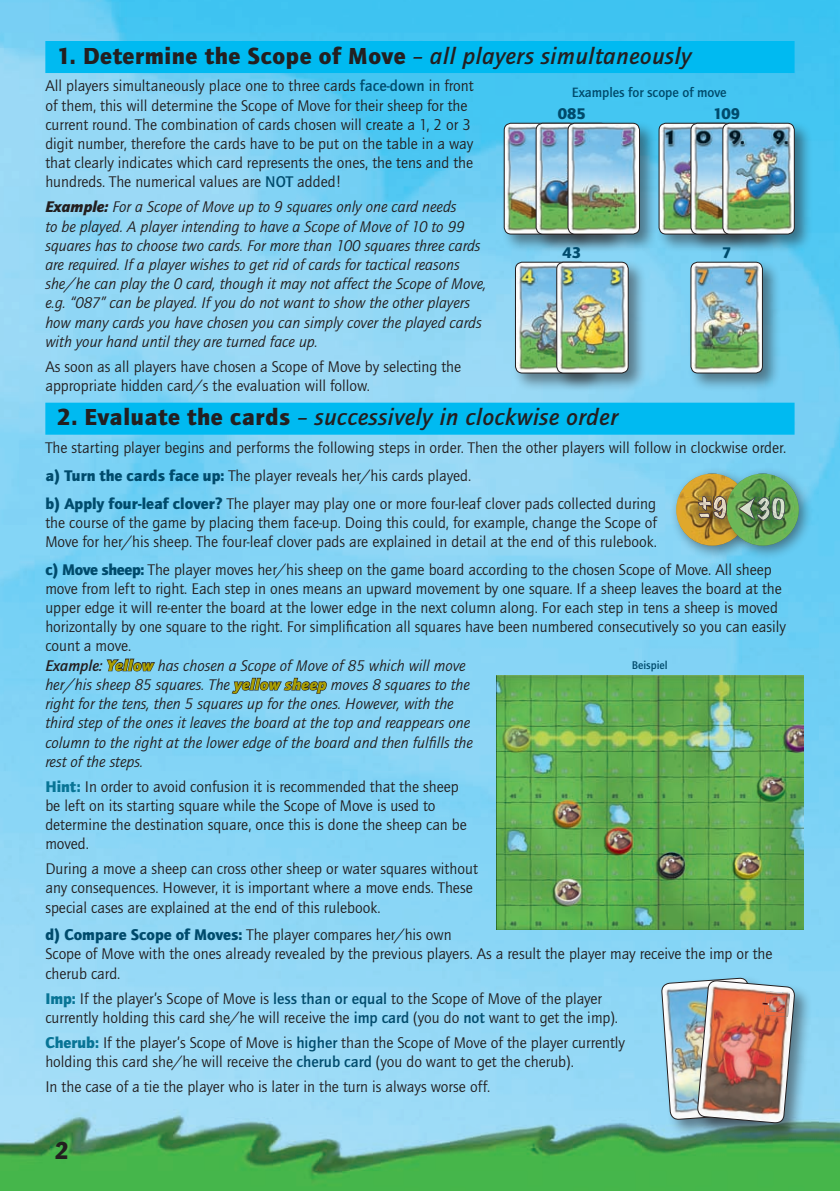
<style>
.page{position:relative;width:840px;height:1191px;background:#fff}
.page>*{position:absolute;margin:0;border:0;box-sizing:border-box;transform-origin:0 0}
.t1{font:900 24px "Quay Itc T";letter-spacing:.025em;color:#231f20}
.t2{font:italic 700 24px "Quay Itc T";letter-spacing:.025em;color:#231f20}
.t3{font:condensed 24px "Franklin Gothic";color:#231f20}
.t4{font:16px/19.2px "Quay Itc T";color:#231f20}
.t5{font:italic 16px/19.2px "Quay Itc T";color:#231f20}
.t6{font:900 16px "Quay Itc T";color:#004b6c}
.t7{font:700 14px "Quay Itc T";color:#004b6c}
.t8{font:700 11.6px "Quay Itc T";color:#004b6c}
.s1{font-weight:700;font-style:italic}
.s2{font-weight:700;color:#004b6c}
.s3{font-weight:900}
.s4{font-weight:900;font-style:normal}
.s5{font-weight:900;color:#004b6c}
.s6{font-weight:900;font-style:italic;color:#ab9f01}
.s7{font-style:italic}
.s8{font-weight:900;color:#087495}
</style>
<div class="page">
<img style="left:0;top:0;width:840px;height:1191px">
<div style="left:45px;top:41px;width:749px;height:32px;background:#00baf1"></div>
<div style="left:45px;top:403px;width:749px;height:32px;background:#00baf1"></div>
<svg style="left:106px;top:656px;width:50px;height:24px"></svg>
<svg style="left:231px;top:673px;width:96px;height:37px;background:#78b9d5"></svg>
<img style="left:495px;top:676px;width:308px;height:254px">
<div style="left:658px;top:975px;width:117px;height:163px;background:#231f20;opacity:.5"></div>
<div style="left:694px;top:977px;width:117px;height:163px;background:#231f20;opacity:.5"></div>
<div style="left:512px;top:259px;width:93px;height:133px;background:#231f20;opacity:.5"></div>
<div style="left:553px;top:259px;width:94px;height:133px;background:#231f20;opacity:.5"></div>
<img style="left:515px;top:262px;width:112px;height:111px">
<div style="left:556px;top:262px;width:72px;height:111px;border:1px solid #231f20;border-radius:7px"></div>
<div style="left:501px;top:120px;width:93px;height:133px;background:#231f20;opacity:.5"></div>
<div style="left:532px;top:120px;width:94px;height:133px;background:#231f20;opacity:.5"></div>
<div style="left:564px;top:120px;width:94px;height:133px;background:#231f20;opacity:.5"></div>
<img style="left:504px;top:123px;width:135px;height:111px">
<div style="left:567px;top:123px;width:72px;height:111px;border:1px solid #231f20;border-radius:7px"></div>
<div style="left:655px;top:120px;width:94px;height:133px;background:#231f20;opacity:.5"></div>
<div style="left:687px;top:120px;width:94px;height:133px;background:#231f20;opacity:.5"></div>
<div style="left:719px;top:120px;width:93px;height:133px;background:#231f20;opacity:.5"></div>
<img style="left:658px;top:123px;width:135px;height:111px">
<div style="left:722px;top:123px;width:72px;height:111px;border:1px solid #231f20;border-radius:7px"></div>
<div style="left:687px;top:259px;width:94px;height:133px;background:#231f20;opacity:.5"></div>
<img style="left:690px;top:262px;width:72px;height:111px">
<div style="left:690px;top:262px;width:72px;height:111px;border:1px solid #231f20;border-radius:7px"></div>
<div style="left:668px;top:466px;width:93px;height:93px;background:#231f20;opacity:.5"></div>
<svg style="left:675px;top:473px;width:44px;height:72px;background:#b3a05a"></svg>
<img style="left:712px;top:496px;width:7px;height:23px">
<img style="left:697px;top:496px;width:14px;height:14px">
<svg style="left:698px;top:513px;width:11px;height:5px"></svg>
<div style="left:719px;top:466px;width:93px;height:93px;background:#231f20;opacity:.5"></div>
<svg style="left:726px;top:473px;width:72px;height:72px;background:#68a264"></svg>
<img style="left:737px;top:496px;width:32px;height:25px">
<img style="left:757px;top:498px;width:12px;height:22px">
<img style="left:771px;top:497px;width:13px;height:23px">
<img style="left:739px;top:498px;width:14px;height:21px">
<img style="left:661px;top:976px;width:133px;height:147px">
<h1 class="t1" style="left:57px;top:42px;width:635px">1. Determine the Scope of Move <span class="s1">– all players simultaneously</span></h1>
<p class="t4" style="left:45px;top:76px;width:429px">All players simultaneously place one to three cards <span class="s2">face-down</span> in front of them, this will determine the Scope of Move for their sheep for the current round. The combination of cards chosen will create a 1, 2 or 3 digit number, therefore the cards have to be put on the table in a way that clearly indicates which card represents the ones, the tens and the hundreds. The numerical values are <span class="s2">NOT</span> added!</p>
<p class="t5" style="left:45px;top:197px;width:442px"><span class="s3">Example:</span> For a Scope of Move up to 9 squares only one card needs<br>to be played. A player intending to have a Scope of Move of 10 to 99 squares has to choose two cards. For more than 100 squares three cards are required. If a player wishes to get rid of cards for tactical reasons she/he can play the 0 card, though it may not affect the Scope of Move, e.g. “087” can be played. If you do not want to show the other players how many cards you have chosen you can simply cover the played cards with your hand until they are turned face up.</p>
<p class="t4" style="left:45px;top:356px;width:417px">As soon as all players have chosen a Scope of Move by selecting the appropriate hidden card/s the evaluation will follow.</p>
<h1 class="t2" style="left:57px;top:403px;width:562px"><span class="s4">2. Evaluate the cards</span> – successively in clockwise order</h1>
<p class="t4" style="left:45px;top:433px;width:742px;line-height:27.8px">The starting player begins and performs the following steps in order. Then the other players will follow in clockwise order. <span class="s5">a) Turn the cards face up:</span> The player reveals her/his cards played.<br><span class="s5">b) Apply four-leaf clover?</span> The player may play one or more four-leaf clover pads collected during</p>
<p class="t4" style="left:45px;top:512px;width:612px">the course of the game by placing them face-up. Doing this could, for example, change the Scope of<br>Move for her/his sheep. The four-leaf clover pads are explained in detail at the end of this rulebook.</p>
<p class="t4" style="left:45px;top:559px;width:741px"><span class="s5">c) Move sheep:</span> The player moves her/his sheep on the game board according to the chosen Scope of Move. All sheep move from left to right. Each step in ones means an upward movement by one square. If a sheep leaves the board at the upper edge it will re-enter the board at the lower edge in the next column along. For each step in tens a sheep is moved horizontally by one square to the right. For simplification all squares have been numbered consecutively so you can easily count a move.<br><span class="s1">Example:</span> <span class="s6">Yellow</span> <span class="s7">has chosen a Scope of Move of 85 which will move<br>her/his sheep 85 squares. The</span> <span class="s6">yellow sheep</span> <span class="s7">moves 8 squares to the<br>right for the tens, then 5 squares up for the ones. However, with the<br>third step of the ones it leaves the board at the top and reappears one<br>column to the right at the lower edge of the board and then fulfills the<br>rest of the steps.</span></p>
<p class="t4" style="left:45px;top:776px;width:423px"><span class="s8">Hint:</span> In order to avoid confusion it is recommended that the sheep be left on its starting square while the Scope of Move is used to determine the destination square, once this is done the sheep can be moved.</p>
<p class="t4" style="left:45px;top:859px;width:433px">During a move a sheep can cross other sheep or water squares without any consequences. However, it is important where a move ends. These special cases are explained at the end of this rulebook.</p>
<p class="t4" style="left:45px;top:925px;width:728px"><span class="s5">d) Compare Scope of Moves:</span> The player compares her/his own<br>Scope of Move with the ones already revealed by the previous players. As a result the player may receive the imp or the cherub card.</p>
<p class="t4" style="left:45px;top:988px;width:573px"><span class="s8">Imp:</span> If the player’s Scope of Move is <span class="s2">less than or equal</span> to the Scope of Move of the player currently holding this card she/he will receive the <span class="s2">imp card</span> (you do <span class="s2">not</span> want to get the imp).</p>
<p class="t4" style="left:45px;top:1032px;width:581px"><span class="s8">Cherub:</span> If the player’s Scope of Move is <span class="s2">higher</span> than the Scope of Move of the player currently holding this card she/he will receive the <span class="s2">cherub card</span> (you do want to get the cherub).</p>
<p class="t4" style="left:45px;top:1076px;width:446px">In the case of a tie the player who is later in the turn is always worse off.</p>
<p class="t7" style="left:571px;top:85px;width:156px">Examples for scope of move</p>
<p class="t6" style="left:557px;top:104px;width:30px">085</p>
<p class="t6" style="left:712px;top:104px;width:29px">109</p>
<p class="t6" style="left:562px;top:243px;width:20px">43</p>
<p class="t6" style="left:721px;top:243px;width:11px">7</p>
<p class="t8" style="left:631px;top:658px;width:37px">Beispiel</p>
<h1 class="t3" style="left:55px;top:1135px;width:14px">2</h1>
</div>
